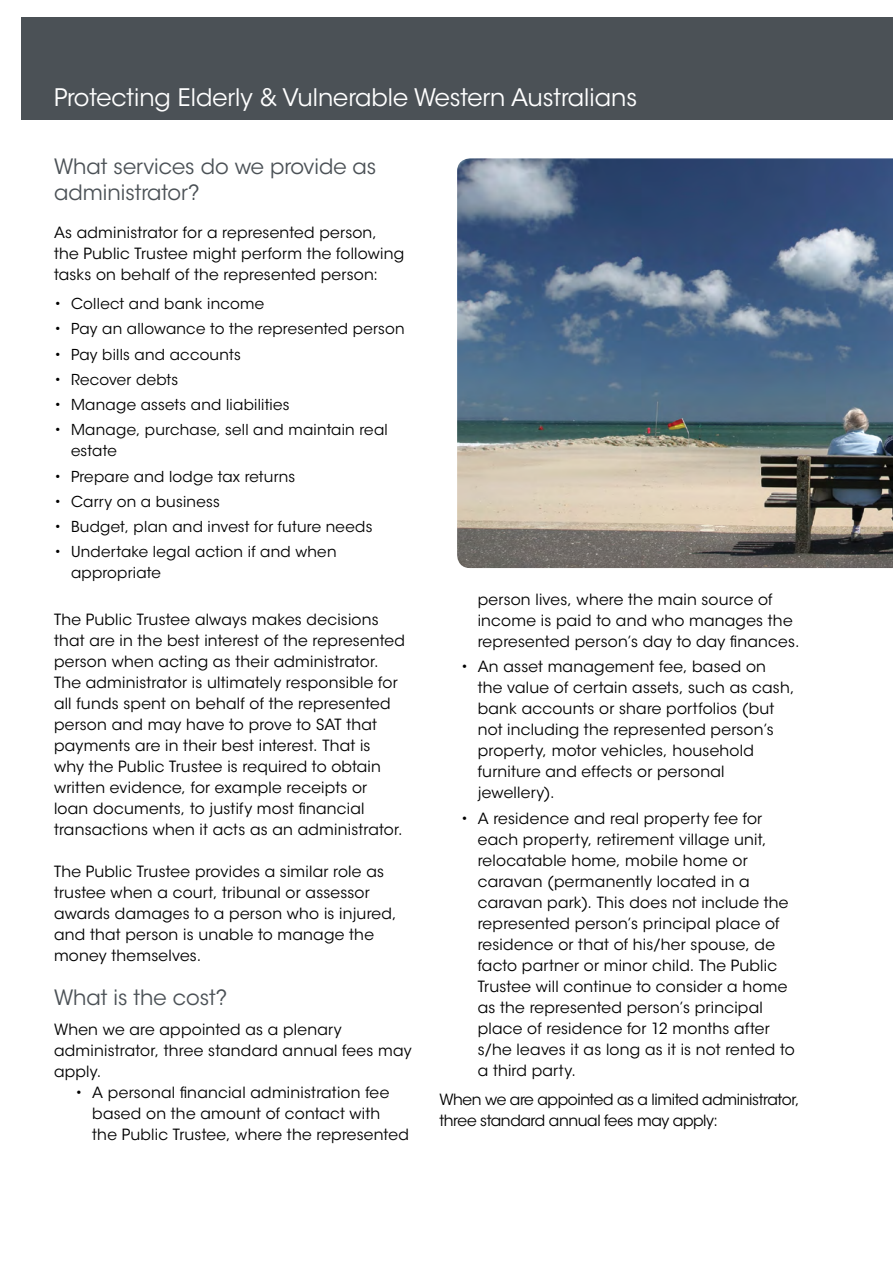
<style>
.page{position:relative;width:893px;height:1263px;background:#fff}
.page>*{position:absolute;margin:0;border:0;box-sizing:border-box;transform-origin:0 0}
.t1{font:24px "ITC Avant Garde Std";color:#fff}
.t2{font:21px/25.2px "ITC Avant Garde Std";color:#4b5156}
.t3{font:15.3px/21px "ITC Avant Garde Std";letter-spacing:.015em;color:#000}
.t4{font:15.3px/21px "ITC Avant Garde Std";letter-spacing:-.025em;color:#000}
.t5{font:15px/21px "ITC Avant Garde Std";letter-spacing:.015em;color:#000}
</style>
<div class="page">
<div style="left:21px;top:17px;width:872px;height:102px;background:#4b5156"></div>
<img style="left:457px;top:158px;width:436px;height:410px">
<h1 class="t1" style="left:54px;top:83px;width:585px">Protecting Elderly &amp; Vulnerable Western Australians</h1>
<h2 class="t2" style="left:54px;top:154px;width:324px">What services do we provide as administrator?</h2>
<p class="t3" style="left:54px;top:222px;width:352px">As administrator for a represented person, the Public Trustee might perform the following tasks on behalf of the represented person:</p>
<p class="t5" style="left:54px;top:293px;width:212px">• Collect and bank income</p>
<p class="t5" style="left:54px;top:319px;width:352px">• Pay an allowance to the represented person</p>
<p class="t5" style="left:54px;top:344px;width:188px">• Pay bills and accounts</p>
<p class="t5" style="left:54px;top:369px;width:126px">• Recover debts</p>
<p class="t5" style="left:54px;top:394px;width:237px">• Manage assets and liabilities</p>
<p class="t5" style="left:71px;top:419px;width:318px;text-indent:-17px">• Manage, purchase, sell and maintain real estate</p>
<p class="t5" style="left:54px;top:466px;width:243px">• Prepare and lodge tax returns</p>
<p class="t5" style="left:54px;top:491px;width:167px">• Carry on a business</p>
<p class="t5" style="left:54px;top:516px;width:320px">• Budget, plan and invest for future needs</p>
<p class="t5" style="left:71px;top:541px;width:267px;text-indent:-17px">• Undertake legal action if and when appropriate</p>
<p class="t3" style="left:54px;top:609px;width:352px">The Public Trustee always makes decisions that are in the best interest of the represented person when acting as their administrator.<br>The administrator is ultimately responsible for all funds spent on behalf of the represented person and may have to prove to SAT that payments are in their best interest. That is<br>why the Public Trustee is required to obtain written evidence, for example receipts or loan documents, to justify most financial transactions when it acts as an administrator.</p>
<p class="t3" style="left:54px;top:861px;width:344px">The Public Trustee provides a similar role as trustee when a court, tribunal or assessor awards damages to a person who is injured, and that person is unable to manage the money themselves.</p>
<h2 class="t2" style="left:54px;top:985px;width:175px">What is the cost?</h2>
<p class="t3" style="left:54px;top:1019px;width:359px">When we are appointed as a plenary administrator, three standard annual fees may apply.</p>
<p class="t3" style="left:92px;top:1082px;width:318px;text-indent:-17px">• A personal financial administration fee based on the amount of contact with the Public Trustee, where the represented</p>
<p class="t3" style="left:478px;top:589px;width:323px">person lives, where the main source of income is paid to and who manages the represented person’s day to day finances.</p>
<p class="t3" style="left:478px;top:657px;width:318px;text-indent:-17px">• An asset management fee, based on the value of certain assets, such as cash, bank accounts or share portfolios (but not including the represented person’s property, motor vehicles, household furniture and effects or personal jewellery).</p>
<p class="t3" style="left:478px;top:808px;width:318px;text-indent:-17px">• A residence and real property fee for each property, retirement village unit, relocatable home, mobile home or caravan (permanently located in a caravan park). This does not include the represented person’s principal place of residence or that of his/her spouse, de facto partner or minor child. The Public Trustee will continue to consider a home as the represented person’s principal place of residence for 12 months after s/he leaves it as long as it is not rented to a third party.</p>
<p class="t4" style="left:439px;top:1089px;width:361px">When we are appointed as a limited administrator, three standard annual fees may apply:</p>
</div>
